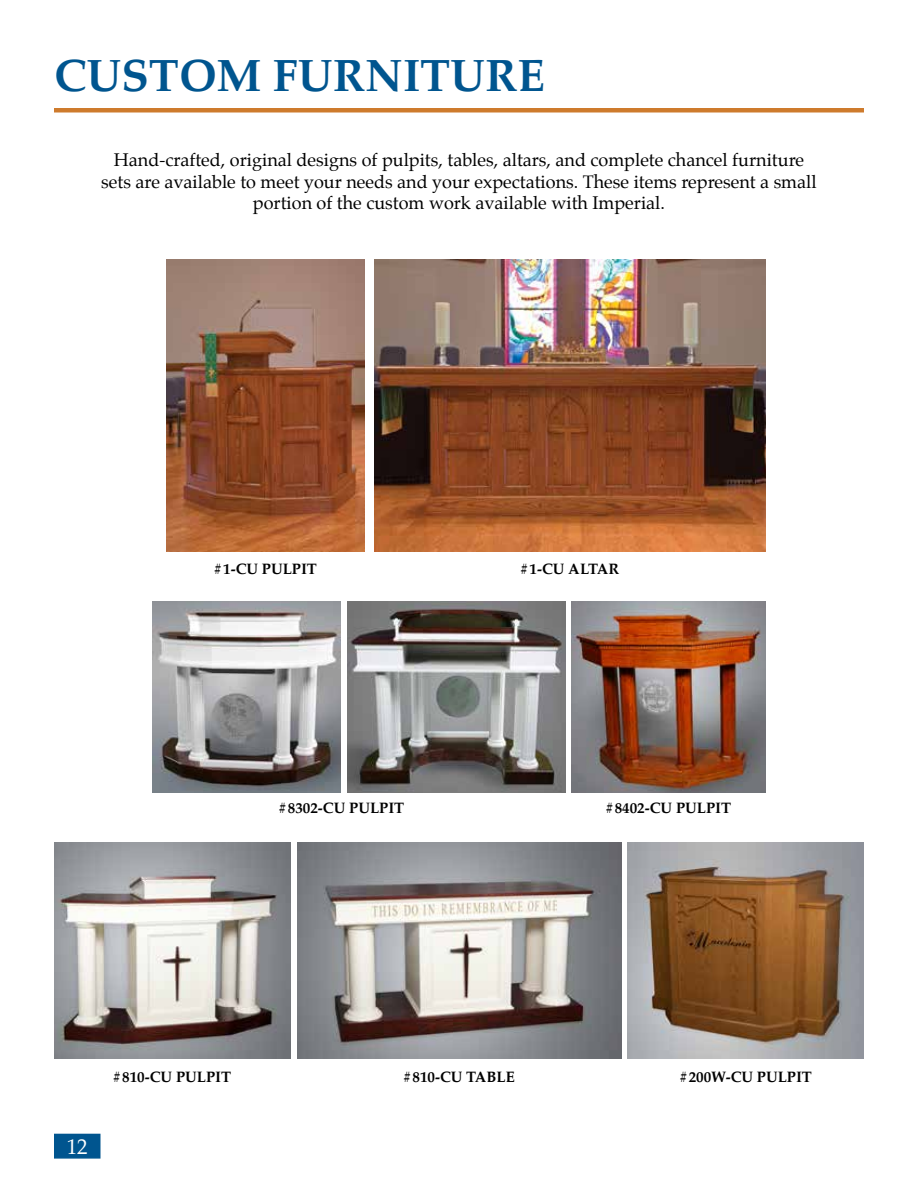
<style>
.page{position:relative;width:918px;height:1188px;background:#fff}
.page>*{position:absolute;margin:0;border:0;box-sizing:border-box;transform-origin:0 0}
.t1{font:700 45px "Palatino";color:#00558f}
.t2{font:21px "Palatino";color:#fff}
.t3{font:18px/21.6px "Palatino";color:#000;text-align:center}
.t4{font:700 15px "Palatino";color:#000}
</style>
<div class="page">
<div style="left:54px;top:1134px;width:46px;height:25px;background:#00558f;border:2px solid #00558f"></div>
<hr style="left:54px;top:108px;width:810px;height:4px;background:#ce7b2d">
<img style="left:374px;top:259px;width:392px;height:293px">
<img style="left:166px;top:259px;width:199px;height:293px">
<img style="left:347px;top:601px;width:219px;height:192px">
<img style="left:152px;top:601px;width:189px;height:192px">
<img style="left:571px;top:601px;width:195px;height:192px">
<img style="left:54px;top:842px;width:236px;height:216px">
<img style="left:628px;top:842px;width:236px;height:216px">
<img style="left:297px;top:842px;width:324px;height:216px">
<h1 class="t1" style="left:54px;top:37px;width:493px">CUSTOM FURNITURE</h1>
<p class="t3" style="left:101px;top:149px;width:717px">Hand-crafted, original designs of pulpits, tables, altars, and complete chancel furniture sets are available to meet your needs and your expectations. These items represent a small portion of the custom work available with Imperial.</p>
<p class="t4" style="left:214px;top:556px;width:104px">#1-CU PULPIT</p>
<p class="t4" style="left:520px;top:556px;width:100px">#1-CU ALTAR</p>
<p class="t4" style="left:279px;top:795px;width:127px">#8302-CU PULPIT</p>
<p class="t4" style="left:606px;top:795px;width:127px">#8402-CU PULPIT</p>
<p class="t2" style="left:67px;top:1129px;width:22px">12</p>
<p class="t4" style="left:113px;top:1064px;width:119px">#810-CU PULPIT</p>
<p class="t4" style="left:403px;top:1064px;width:113px">#810-CU TABLE</p>
<p class="t4" style="left:680px;top:1064px;width:134px">#200W-CU PULPIT</p>
</div>
